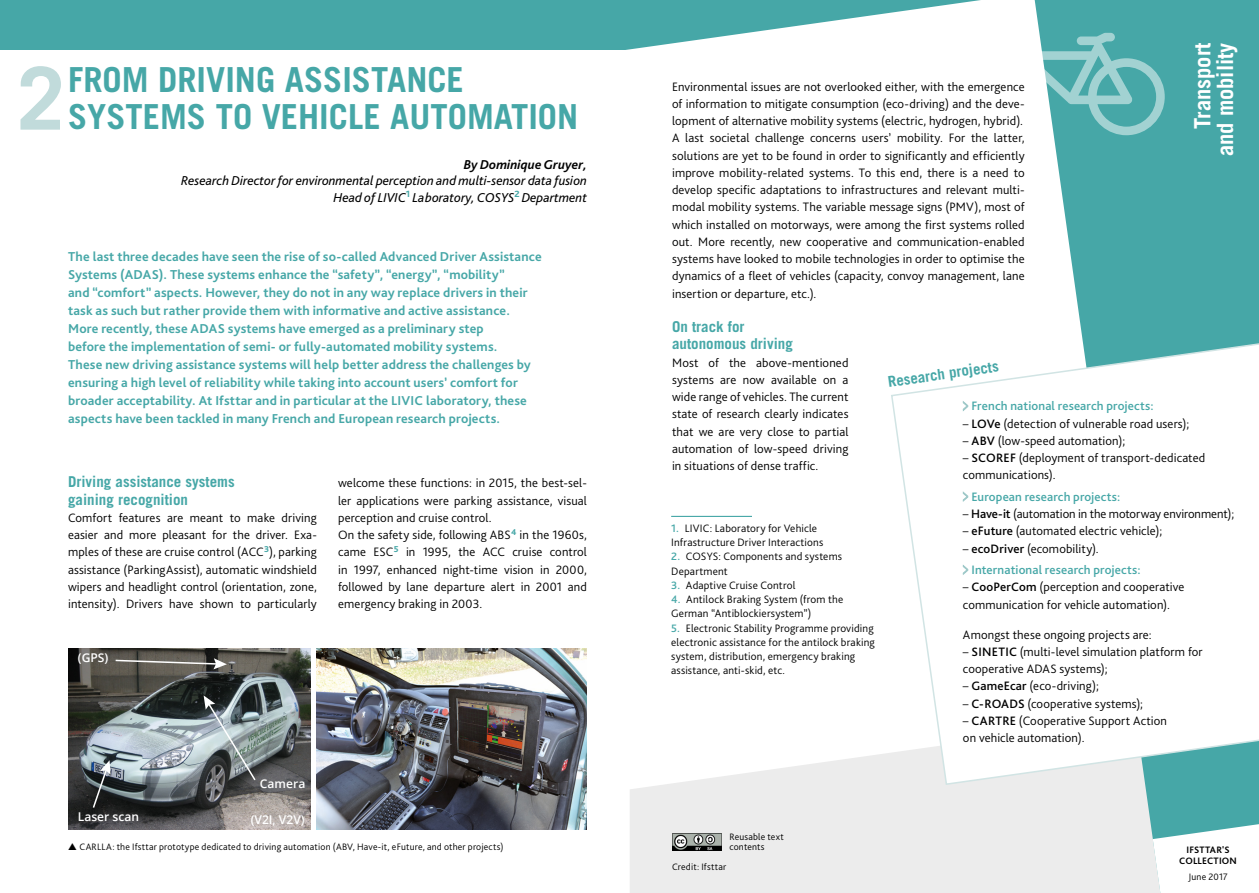
<style>
.page{position:relative;width:1259px;height:893px;background:#fff}
.page>*{position:absolute;margin:0;border:0;box-sizing:border-box;transform-origin:0 0}
.t1{font:700 86.85px "Trade Gothic LT Std";color:#c1dbdb}
.t2{font:700 34.5px "Trade Gothic LT Std";color:#46a7a7}
.t3{font:700 22.5px/22.5px "Trade Gothic LT Std";color:#fff;text-align:right}
.t4{font:700 15px/17.2px "Trade Gothic LT Std";color:#46a7a7}
.t5{font:700 13.5px/18px "Bliss Pro";letter-spacing:.01em;color:#46a7a7}
.t6{font:italic 13.5px/16.5px "Bliss Pro";color:#000;text-align:right}
.t7{font:italic 700 13.5px "Bliss Pro";color:#000}
.t8{font:300 12.75px/17.2px "Bliss Pro";letter-spacing:.01em;color:#000}
.t9{font:500 12.75px/21.5px "Bliss Pro";letter-spacing:.01em;color:#46a7a7}
.t10{font:600 12px "Open Sans";color:#fff}
.t11{font:300 11.25px/14.2px "Bliss Pro";letter-spacing:.015em;color:#000}
.t12{font:300 9.75px/10.5px "Bliss Pro";letter-spacing:.02em;color:#000}
.t13{font:700 9.75px/11.2px "Bliss Pro";letter-spacing:.02em;color:#000;text-align:center}
.s1{font-family:"Trade Gothic LT Std";font-weight:400;font-size:16.5px;color:#9fc9c9}
.s2{font-weight:500}
.s3{font-weight:300;color:#000}
.s4{color:#000}
.s5{font-weight:500;color:#46a7a7}
</style>
<div class="page">
<svg style="left:630px;top:753px;width:403px;height:140px;background:#ededed"></svg>
<svg style="left:1033px;top:0;width:226px;height:893px;background:#79bdbd"></svg>
<svg style="left:0;top:0;width:1064px;height:145px"></svg>
<svg style="left:1019px;top:33px;width:145px;height:102px"></svg>
<svg style="left:1152px;top:821px;width:107px;height:72px"></svg>
<div style="left:1181px;top:0;width:78px;height:170px;background:#46a7a7"></div>
<img style="left:672px;top:833px;width:49px;height:17px">
<div style="left:0;top:50px;width:629px;height:109px;background:#fff"></div>
<hr style="left:671px;top:516px;width:81px;height:1px;background:#46a7a7">
<svg style="left:890px;top:337px;width:369px;height:449px"></svg>
<img style="left:316px;top:648px;width:271px;height:182px">
<img style="left:68px;top:648px;width:242px;height:182px">
<svg style="left:114px;top:658px;width:113px;height:11px"></svg>
<svg style="left:204px;top:695px;width:53px;height:87px;background:#798386"></svg>
<svg style="left:92px;top:760px;width:19px;height:49px"></svg>
<h1 class="t1" style="left:17px;top:45px;width:50px">2</h1>
<h2 class="t2" style="left:68px;top:58px;width:397px">FROM DRIVING ASSISTANCE</h2>
<h2 class="t2" style="left:68px;top:96px;width:512px">SYSTEMS TO VEHICLE AUTOMATION</h2>
<p class="t7" style="left:464px;top:156px;width:125px">By Dominique Gruyer,</p>
<p class="t6" style="left:181px;top:172px;width:407px">Research Director for environmental perception and multi-sensor data fusion<br>Head of LIVIC<sup>1</sup> Laboratory, COSYS<sup>2</sup> Department</p>
<p class="t5" style="left:68px;top:248px;width:475px">The last three decades have seen the rise of so-called Advanced Driver Assistance Systems (ADAS). These systems enhance the “safety”, “energy”, “mobility”<br>and “comfort” aspects. H owever, they do not in any way replace drivers in their task as such but rather provide them with informative and active assistance.<br>M ore recently, these ADAS systems have emerged as a preliminary step<br>before the implementation of semi- or fully-automated mobility systems.<br>These new driving assistance systems will help better address the challenges by ensuring a high level of reliability while taking into account users’ comfort for broader acceptability. At Ifsttar and in particular at the LIVIC laboratory, these aspects have been tackled in many French and European research projects.</p>
<p class="t4" style="left:68px;top:473px;width:168px">Driving assistance systems gaining recognition</p>
<p class="t8" style="left:68px;top:509px;width:250px;text-align:justify">Comfort features are meant to make driving easier and more pleasant for the driver. Exa&shy;mples of these are cruise control (ACC<sup>3</sup>), parking assistance (ParkingAssist), automatic windshield wipers and headlight control (orientation, zone, intensity). Drivers have shown to particularly</p>
<p class="t10" style="left:78px;top:650px;width:32px">(GPS)</p>
<p class="t8" style="left:338px;top:474px;width:250px">welcome these functions: in 2015, the best-sel&shy;ler applications were parking assistance, visual perception and cruise control.<br>On the safety side, following ABS<sup>4</sup> in the 1960s, came ESC<sup>5</sup> in 1995, the ACC cruise control in 1997, enhanced night-time vision in 2000, followed by lane departure alert in 2001 and emergency braking in 2003.</p>
<p class="t10" style="left:78px;top:808px;width:63px">Laser scan</p>
<p class="t10" style="left:260px;top:775px;width:47px">Camera</p>
<p class="t10" style="left:251px;top:811px;width:55px">(V2I, V2V)</p>
<p class="t12" style="left:68px;top:841px;width:437px">▲ CARLLA: the Ifsttar prototype dedicated to driving automation (ABV, Have-it, eFuture, and other projects)</p>
<h3 class="t3" style="left:1191px;top:156px;width:115px;rotate:-90deg">Transport and mobility</h3>
<p class="t8" style="left:672px;top:77px;width:354px">Environmental issues are not overlooked either, with the emergence of information to mitigate consumption (eco-driving) and the deve&shy;lopment of alternative mobility systems (electric, hydrogen, hybrid).<br>A last societal challenge concerns users’ mobility. For the latter, solutions are yet to be found in order to significantly and efficiently improve mobility-related systems. To this end, there is a need to develop specific adaptations to infrastructures and relevant multi&shy;modal mobility systems. The variable message signs (PMV), most of which installed on motorways, were among the first systems rolled out. More recently, new cooperative and communication-enabled systems have looked to mobile technologies in order to optimise the dynamics of a fleet of vehicles (capacity, convoy management, lane insertion or departure, etc.).</p>
<p class="t4" style="left:672px;top:318px;width:122px">On track for autonomous driving</p>
<p class="t8" style="left:672px;top:353px;width:178px;text-align:justify">Most of the above-mentioned systems are now available on a wide range of vehicles. The current state of research clearly indicates that we are very close to partial automation of low-speed driving in situations of dense traffic.</p>
<p class="t4" style="left:886px;top:373px;width:113px;rotate:-8deg">Research projects</p>
<p class="t9" style="left:963px;top:395px;width:192px"><span class="s1">&gt;</span> French national research projects:</p>
<p class="t8" style="left:963px;top:414px;width:228px">– <span class="s2">LOVe</span> (detection of vulnerable road users);</p>
<p class="t8" style="left:963px;top:432px;width:164px">– <span class="s2">ABV</span> (low-speed automation);</p>
<p class="t8" style="left:963px;top:449px;width:244px">– <span class="s2">SCOREF</span> (deployment of transport-dedicated communications).</p>
<p class="t9" style="left:963px;top:486px;width:159px"><span class="s1">&gt;</span> European research projects:</p>
<p class="t8" style="left:963px;top:505px;width:273px">– <span class="s2">Have-it</span> (automation in the motorway environment);</p>
<p class="t8" style="left:963px;top:522px;width:201px">– <span class="s2">eFuture</span> (automated electric vehicle);</p>
<p class="t9" style="left:963px;top:537px;width:179px"><span class="s3">–</span> <span class="s4">ecoDriver</span> <span class="s3">(ecomobility).<br></span><span class="s1">&gt;</span> International research projects:</p>
<p class="t8" style="left:963px;top:578px;width:223px">– <span class="s2">CooPerCom</span> (perception and cooperative communication for vehicle automation).</p>
<p class="t8" style="left:963px;top:625px;width:190px">Amongst these ongoing projects are:</p>
<p class="t8" style="left:963px;top:643px;width:241px">– <span class="s2">SINETIC</span> (multi-level simulation platform for cooperative ADAS systems);</p>
<p class="t8" style="left:963px;top:677px;width:137px">– <span class="s2">GameEcar</span> (eco-driving);</p>
<p class="t8" style="left:963px;top:694px;width:182px">– <span class="s2">C-ROADS</span> (cooperative systems);</p>
<p class="t8" style="left:963px;top:712px;width:206px">– <span class="s2">CARTRE</span> (Cooperative Support Action on vehicle automation).</p>
<p class="t11" style="left:671px;top:521px;width:154px"><span class="s5">1.</span> LIVIC: Laboratory for Vehicle<br>Infrastructure Driver Interactions</p>
<p class="t11" style="left:671px;top:549px;width:172px"><span class="s5">2.</span> COSYS: Components and systems<br>Department</p>
<p class="t11" style="left:671px;top:578px;width:126px"><span class="s5">3.</span> Adaptive Cruise Control</p>
<p class="t11" style="left:671px;top:592px;width:174px"><span class="s5">4.</span> Antilock Braking System (from the<br>German “Antiblockiersystem”)</p>
<p class="t11" style="left:671px;top:620px;width:205px"><span class="s5">5.</span> Electronic Stability Programme providing electronic assistance for the antilock braking system, distribution, emergency braking assistance, anti-skid, etc.</p>
<p class="t12" style="left:729px;top:831px;width:56px">Reusable text contents</p>
<p class="t12" style="left:672px;top:861px;width:56px">Credit: Ifsttar</p>
<p class="t13" style="left:1179px;top:844px;width:59px">IFSTTAR'S<br>COLLECTION</p>
<p class="t12" style="left:1188px;top:871px;width:41px">June 2017</p>
</div>
